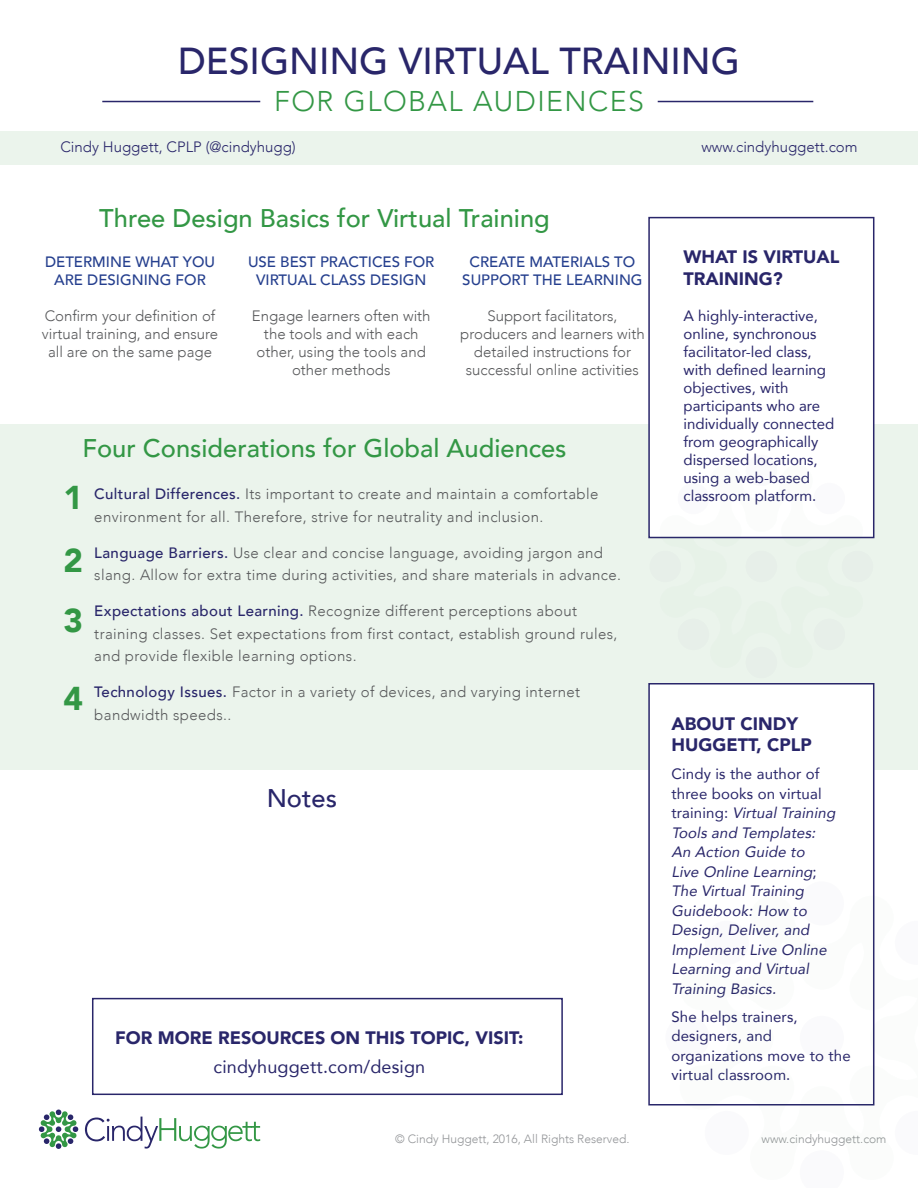
<style>
.page{position:relative;width:918px;height:1188px;background:#fff}
.page>*{position:absolute;margin:0;border:0;box-sizing:border-box;transform-origin:0 0}
.t1{font:500 37.5px "Avenir";color:#29266a}
.t2{font:900 33px "Avenir";color:#339745}
.t3{font:300 28.5px "Avenir";letter-spacing:.05em;color:#339745}
.t4{font:500 25.5px "Avenir";color:#339745}
.t5{font:500 25.5px "Avenir";color:#29266a}
.t6{font:900 18px/21.6px "Avenir";color:#29266a}
.t7{font:18px "Avenir";letter-spacing:.01em;color:#29266a}
.t8{font:300 15px/22.5px "Avenir";letter-spacing:.025em;color:#57585a}
.t9{font:15px/18px "Avenir";color:#29266a}
.t10{font:300 15px/18px "Avenir";color:#57585a;text-align:center}
.t11{font:italic 15px/19.5px "Avenir";letter-spacing:.01em;color:#29266a}
.t12{font:500 15px/18px "Avenir";color:#253f8e;text-align:center}
.t13{font:300 15px "Avenir";color:#29266a}
.t14{font:300 12px "Avenir";color:#939598}
.s1{font-weight:500;color:#29266a}
.s2{font-style:normal}
.s3{font-style:inherit}
</style>
<div class="page">
<svg style="left:39px;top:1109px;width:40px;height:40px"></svg>
<svg style="left:85px;top:1117px;width:175px;height:32px"></svg>
<div style="left:0;top:424px;width:918px;height:346px;background:#ebf4ec"></div>
<div style="left:0;top:131px;width:918px;height:33px;background:#ebf4ec"></div>
<hr style="left:102px;top:101px;width:158px;height:1px;background:#29266a">
<hr style="left:658px;top:101px;width:155px;height:1px;background:#29266a">
<div style="left:649px;top:218px;width:225px;height:320px;background:#fff"></div>
<div style="left:648px;top:217px;width:226px;height:321px;border:2px solid #29266a"></div>
<svg style="left:648px;top:453px;width:227px;height:86px"></svg>
<div style="left:813px;top:619px;width:32px;height:31px;background:#e7efe9;border-radius:50%"></div>
<div style="left:678px;top:483px;width:31px;height:31px;background:#fafafc;border-radius:50%"></div>
<div style="left:746px;top:551px;width:31px;height:31px;background:#e7efe9;border-radius:50%"></div>
<div style="left:649px;top:684px;width:225px;height:421px;background:#fff"></div>
<div style="left:648px;top:683px;width:226px;height:423px;border:2px solid #29266a"></div>
<svg style="left:679px;top:895px;width:196px;height:211px"></svg>
<svg style="left:798px;top:895px;width:48px;height:33px"></svg>
<div style="left:705px;top:1111px;width:44px;height:44px;background:#fafafc;border-radius:50%"></div>
<svg style="left:679px;top:1014px;width:33px;height:48px"></svg>
<div style="left:705px;top:921px;width:44px;height:44px;background:#fafafc;border-radius:50%"></div>
<div style="left:800px;top:1016px;width:44px;height:44px;background:#fafafc;border-radius:50%"></div>
<div style="left:92px;top:998px;width:471px;height:97px;border:2px solid #29266a"></div>
<p class="t1" style="left:178px;top:28px;width:563px">DESIGNING VIRTUAL TRAINING</p>
<p class="t3" style="left:274px;top:84px;width:371px">FOR GLOBAL AUDIENCES</p>
<p class="t13" style="left:60px;top:138px;width:237px">Cindy Huggett, CPLP (@cindyhugg)</p>
<p class="t13" style="left:701px;top:138px;width:158px">www.cindyhuggett.com</p>
<p class="t4" style="left:99px;top:196px;width:452px">Three Design Basics for Virtual Training</p>
<p class="t12" style="left:45px;top:252px;width:171px">DETERMINE WHAT YOU<br>ARE DESIGNING FOR</p>
<p class="t10" style="left:42px;top:307px;width:178px">Confirm your definition of virtual training, and ensure all are on the same page</p>
<p class="t12" style="left:248px;top:252px;width:188px">USE BEST PRACTICES FOR<br>VIRTUAL CLASS DESIGN</p>
<p class="t10" style="left:252px;top:307px;width:180px">Engage learners often with the tools and with each other, using the tools and other methods</p>
<p class="t12" style="left:462px;top:252px;width:182px">CREATE MATERIALS TO<br>SUPPORT THE LEARNING</p>
<p class="t10" style="left:460px;top:307px;width:186px">Support facilitators, producers and learners with detailed instructions for successful online activities</p>
<p class="t4" style="left:82px;top:426px;width:486px">Four Considerations for Global Audiences</p>
<p class="t8" style="left:94px;top:483px;width:506px"><span class="s1">Cultural Differences.</span> Its important to create and maintain a comfortable environment for all. Therefore, strive for neutrality and inclusion.</p>
<p class="t8" style="left:94px;top:541px;width:528px"><span class="s1">Language Barriers.</span> Use clear and concise language, avoiding jargon and slang. Allow for extra time during activities, and share materials in advance.</p>
<p class="t8" style="left:94px;top:600px;width:525px"><span class="s1">Expectations about Learning.</span> Recognize different perceptions about training classes. Set expectations from first contact, establish ground rules, and provide flexible learning options.</p>
<p class="t8" style="left:94px;top:681px;width:487px"><span class="s1">Technology Issues.</span> Factor in a variety of devices, and varying internet bandwidth speeds..</p>
<p class="t2" style="left:63px;top:470px;width:21px">1</p>
<p class="t2" style="left:63px;top:532px;width:21px">2</p>
<p class="t2" style="left:63px;top:592px;width:21px">3</p>
<p class="t2" style="left:63px;top:670px;width:21px">4</p>
<p class="t5" style="left:267px;top:776px;width:72px">Notes</p>
<p class="t6" style="left:115px;top:1027px;width:410px">FOR MORE RESOURCES ON THIS TOPIC, VISIT:</p>
<p class="t7" style="left:214px;top:1052px;width:213px">cindyhuggett.com/design</p>
<p class="t6" style="left:684px;top:246px;width:158px">WHAT IS VIRTUAL<br>TRAINING?</p>
<p class="t9" style="left:684px;top:306px;width:152px">A highly-interactive, online, synchronous facilitator-led class, with defined learning objectives, with participants who are individually connected from geographically dispersed locations, using a web-based classroom platform.</p>
<p class="t6" style="left:671px;top:712px;width:142px">ABOUT CINDY<br>HUGGETT, CPLP</p>
<p class="t11" style="left:671px;top:764px;width:169px"><span class="s2">Cindy is the author of three books on virtual<br>t ra i n i n g :</span> <span class="s3">VirtualTraining<br>Toolsand Templates:<br>An Action Guide to<br>Live Online Learning</span><span class="s2">;<br></span>The Virtual Training<br>Guidebook: How to<br>Design, Deliver, and<br>Implement Live Online<br>Learning and Virtual<br>Training Basics.</p>
<p class="t9" style="left:671px;top:1006px;width:181px;line-height:19.5px">She helps trainers, designers, and organizations move to the virtual classroom.</p>
<p class="t14" style="left:395px;top:1132px;width:236px">© Cindy Huggett, 2016, All Rights Reserved.</p>
<p class="t14" style="left:762px;top:1132px;width:126px">www.cindyhuggett.com</p>
</div>
